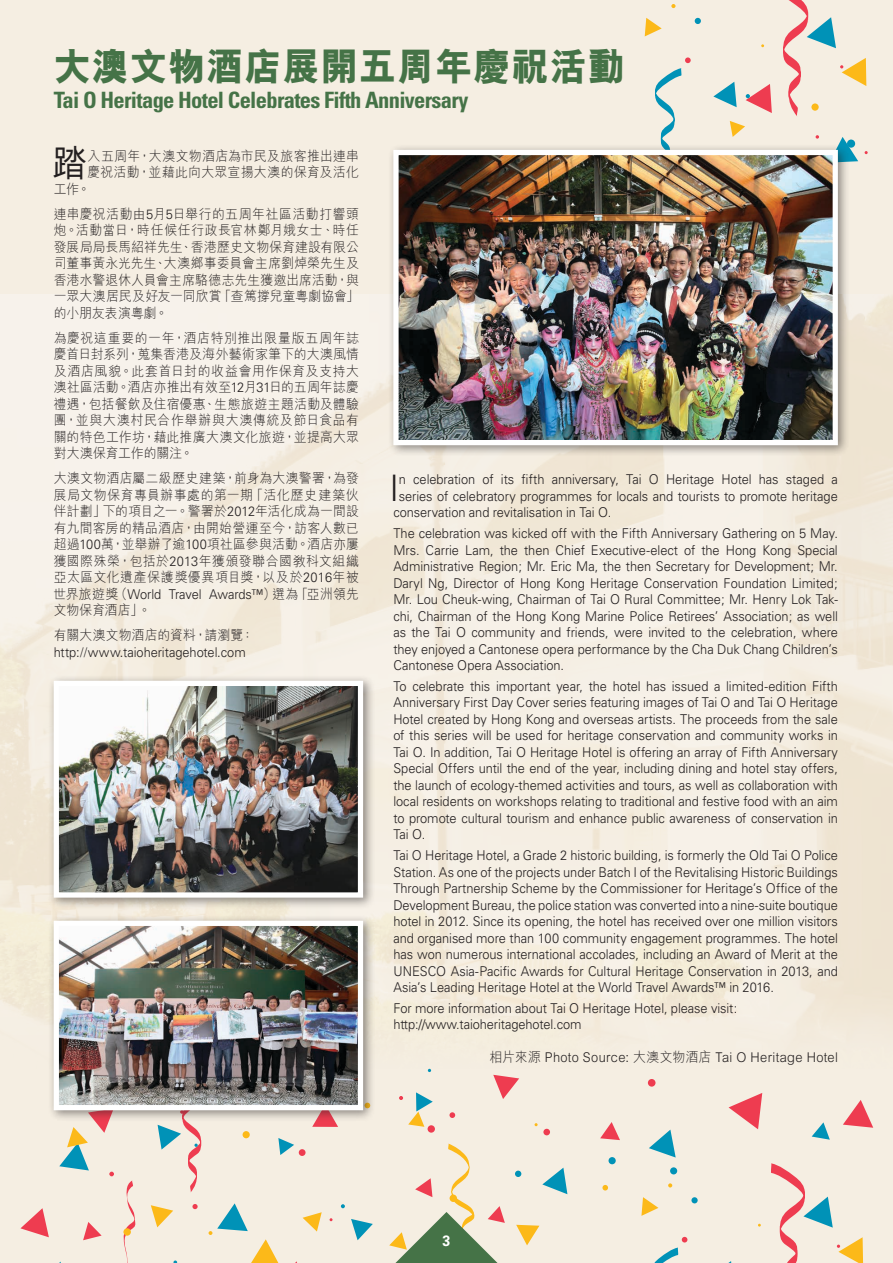
<style>
.page{position:relative;width:893px;height:1263px;background:#f5eee2}
.page>*{position:absolute;margin:0;border:0;box-sizing:border-box;transform-origin:0 0}
.t1{font:800 39px "M Hei";letter-spacing:.03em;color:#457347;scale:.95 1}
.t2{font:500 36.6px "M Hei";color:#231f20;scale:.95 1}
.t3{font:300 36.3px "Univers";color:#231f20;scale:.95 1}
.t4{font:700 condensed 22.5px "Univers LT Std";letter-spacing:-.03em;color:#457347}
.t5{font:700 15px "Univers";color:#fff;scale:.95 1}
.t6{font:300 13.5px/16.5px "Univers";letter-spacing:-.005em;color:#231f20;text-align:justify;scale:.95 1}
.t7{font:300 13.5px/16.5px "M Hei";letter-spacing:.025em;color:#231f20;text-align:justify;scale:.95 1}
.t8{font:300 13.5px/25px "M Hei";letter-spacing:.005em;color:#231f20;scale:.95 1}
.s1{font-family:"Univers"}
.s2{font-family:"M Hei"}
</style>
<div class="page">
<svg style="left:278px;top:1138px;width:16px;height:17px"></svg>
<svg style="left:649px;top:1129px;width:27px;height:28px"></svg>
<svg style="left:812px;top:1122px;width:18px;height:18px"></svg>
<svg style="left:83px;top:1222px;width:19px;height:18px"></svg>
<svg style="left:20px;top:1208px;width:29px;height:29px"></svg>
<svg style="left:312px;top:1123px;width:26px;height:4px"></svg>
<svg style="left:495px;top:1080px;width:23px;height:19px"></svg>
<svg style="left:600px;top:1122px;width:20px;height:18px"></svg>
<svg style="left:729px;top:1093px;width:33px;height:36px"></svg>
<svg style="left:843px;top:1100px;width:30px;height:28px"></svg>
<svg style="left:151px;top:1205px;width:22px;height:22px"></svg>
<svg style="left:641px;top:1197px;width:17px;height:19px"></svg>
<svg style="left:303px;top:1212px;width:19px;height:19px"></svg>
<svg style="left:123px;top:1180px;width:13px;height:83px"></svg>
<svg style="left:59px;top:1123px;width:55px;height:53px"></svg>
<svg style="left:192px;top:1204px;width:6px;height:5px"></svg>
<div style="left:299px;top:1149px;width:7px;height:7px;background:#ee3c50;border-radius:50%"></div>
<svg style="left:399px;top:1092px;width:34px;height:35px"></svg>
<div style="left:428px;top:1125px;width:7px;height:8px;background:#ee3c50;border-radius:50%"></div>
<svg style="left:449px;top:1112px;width:6px;height:6px"></svg>
<div style="left:543px;top:1129px;width:7px;height:6px;background:#ee3c50;border-radius:50%"></div>
<div style="left:648px;top:1079px;width:7px;height:8px;background:#ee3c50;border-radius:50%"></div>
<svg style="left:654px;top:1237px;width:33px;height:26px"></svg>
<svg style="left:771px;top:1163px;width:92px;height:100px"></svg>
<svg style="left:158px;top:1123px;width:44px;height:69px"></svg>
<svg style="left:341px;top:1204px;width:4px;height:4px"></svg>
<div style="left:608px;top:1157px;width:8px;height:7px;background:#0092b7;border-radius:50%"></div>
<div style="left:670px;top:1167px;width:7px;height:7px;background:#0092b7;border-radius:50%"></div>
<div style="left:691px;top:1197px;width:7px;height:6px;background:#0092b7;border-radius:50%"></div>
<div style="left:123px;top:1228px;width:8px;height:8px;background:#fcb919;border-radius:50%"></div>
<svg style="left:209px;top:1203px;width:69px;height:60px"></svg>
<div style="left:243px;top:1131px;width:7px;height:7px;background:#fcb919;border-radius:50%"></div>
<svg style="left:602px;top:1185px;width:6px;height:5px"></svg>
<svg style="left:668px;top:1183px;width:4px;height:4px"></svg>
<svg style="left:645px;top:18px;width:17px;height:18px"></svg>
<svg style="left:655px;top:57px;width:36px;height:87px"></svg>
<svg style="left:695px;top:18px;width:6px;height:6px"></svg>
<svg style="left:671px;top:4px;width:4px;height:4px"></svg>
<svg style="left:713px;top:0;width:155px;height:162px"></svg>
<div style="left:811px;top:103px;width:8px;height:8px;background:#fcb919;border-radius:50%"></div>
<img style="left:0;top:297px;width:893px;height:783px">
<div style="left:48px;top:675px;width:328px;height:235px;background:#231f20;opacity:.5"></div>
<img style="left:60px;top:687px;width:297px;height:205px">
<div style="left:54px;top:681px;width:309px;height:217px;border:5px solid #fff"></div>
<div style="left:387px;top:144px;width:463px;height:313px;background:#231f20;opacity:.5"></div>
<img style="left:399px;top:156px;width:433px;height:283px">
<div style="left:393px;top:150px;width:445px;height:295px;border:5px solid #fff"></div>
<div style="left:48px;top:915px;width:328px;height:208px;background:#231f20;opacity:.5"></div>
<img style="left:60px;top:927px;width:297px;height:177px">
<div style="left:54px;top:921px;width:309px;height:189px;border:5px solid #fff"></div>
<svg style="left:351px;top:1143px;width:216px;height:120px"></svg>
<h1 class="t1" style="left:54px;top:46px;width:603px">大澳文物酒店展開五周年慶祝活動</h1>
<h3 class="t4" style="left:54px;top:87px;width:416px">Tai O Heritage Hotel Celebrates Fifth Anniversary</h3>
<h2 class="t2" style="left:52px;top:144px;width:38px">踏</h2>
<p class="t7" style="left:88px;top:148px;width:287px">入五周年，大澳文物酒店為市民及旅客推出連串</p>
<p class="t7" style="left:88px;top:165px;width:287px">慶祝活動，並藉此向大眾宣揚大澳的保育及活化</p>
<p class="t7" style="left:54px;top:181px;width:40px">工作。</p>
<p class="t7" style="left:54px;top:206px;width:323px">連串慶祝活動由<span class="s1">5</span>月<span class="s1">5</span>日舉行的五周年社區活動打響頭炮。活動當日，時任候任行政長官林鄭月娥女士、時任發展局局長馬紹祥先生、香港歷史文物保育建設有限公司董事黃永光先生、大澳鄉事委員會主席劉焯榮先生及香港水警退休人員會主席駱德志先生獲邀出席活動，與一眾大澳居民及好友一同欣賞「查篤撐兒童粵劇協會」的小朋友表演粵劇。</p>
<p class="t7" style="left:54px;top:330px;width:323px">為慶祝這重要的一年，酒店特別推出限量版五周年誌慶首日封系列，蒐集香港及海外藝術家筆下的大澳風情及酒店風貌。此套首日封的收益會用作保育及支持大澳社區活動。酒店亦推出有效至<span class="s1">12</span>月<span class="s1">31</span>日的五周年誌慶禮遇，包括餐飲及住宿優惠、生態旅遊主題活動及體驗團，並與大澳村民合作舉辦與大澳傳統及節日食品有關的特色工作坊，藉此推廣大澳文化旅遊，並提高大眾對大澳保育工作的關注。</p>
<p class="t7" style="left:54px;top:470px;width:323px">大澳文物酒店屬二級歷史建築，前身為大澳警署，為發展局文物保育專員辦事處的第一期「活化歷史建築伙伴計劃」下的項目之一。警署於<span class="s1">2012</span>年活化成為一間設有九間客房的精品酒店，由開始營運至今，訪客人數已超過<span class="s1">100</span>萬，並舉辦了逾<span class="s1">100</span>項社區參與活動。酒店亦屢獲國際殊榮，包括於<span class="s1">2013</span>年獲頒發聯合國教科文組織亞太區文化遺產保護獎優異項目獎，以及於<span class="s1">2016</span>年被</p>
<p class="t6" style="left:54px;top:586px;width:323px"><span class="s2">世界旅遊獎（</span>World Travel Awards™<span class="s2">）選為「亞洲領先</span></p>
<p class="t8" style="left:54px;top:598px;width:212px">文物保育酒店」。<br>有關大澳文物酒店的資料，請瀏覽：</p>
<p class="t6" style="left:54px;top:644px;width:204px">http<span class="s2">://</span>www<span class="s2">.</span>taioheritagehotel<span class="s2">.</span>com</p>
<h3 class="t3" style="left:390px;top:466px;width:12px">I</h3>
<p class="t6" style="left:399px;top:471px;width:464px">n celebration of its fifth anniversary, Tai O Heritage Hotel has staged a</p>
<p class="t6" style="left:399px;top:488px;width:464px">series of celebratory programmes for locals and tourists to promote heritage</p>
<p class="t6" style="left:393px;top:504px;width:231px">conservation and revitalisation in Tai O.</p>
<p class="t6" style="left:393px;top:525px;width:469px">The celebration was kicked off with the Fifth Anniversary Gathering on 5 May.<br>Mrs. Carrie Lam, the then Chief Executive-elect of the Hong Kong Special Administrative Region; Mr. Eric Ma, the then Secretary for Development; Mr.<br>Daryl Ng, Director of Hong Kong Heritage Conservation Foundation Limited; Mr. Lou Cheuk-wing, Chairman of Tai O Rural Committee; Mr. Henry Lok Tak&shy;chi, Chairman of the Hong Kong Marine Police Retirees’ Association; as well as the Tai O community and friends, were invited to the celebration, where they enjoyed a Cantonese opera performance by the Cha Duk Chang Children’s Cantonese Opera Association.</p>
<p class="t6" style="left:393px;top:678px;width:469px">To celebrate this important year, the hotel has issued a limited-edition Fifth Anniversary First Day Cover series featuring images of Tai O and Tai O Heritage Hotel created by Hong Kong and overseas artists. The proceeds from the sale of this series will be used for heritage conservation and community works in Tai O. In addition, Tai O Heritage Hotel is offering an array of Fifth Anniversary Special Offers until the end of the year, including dining and hotel stay offers, the launch of ecology-themed activities and tours, as well as collaboration with local residents on workshops relating to traditional and festive food with an aim to promote cultural tourism and enhance public awareness of conservation in Tai O.</p>
<p class="t6" style="left:393px;top:847px;width:469px">Tai O Heritage Hotel, a Grade 2 historic building, is formerly the Old Tai O Police Station. As one of the projects under Batch I of the Revitalising Historic Buildings Through Partnership Scheme by the Commissioner for Heritage’s Office of the Development Bureau, the police station was converted into a nine-suite boutique hotel in 2012. Since its opening, the hotel has received over one million visitors and organised more than 100 community engagement programmes. The hotel has won numerous international accolades, including an Award of Merit at the UNESCO Asia-Pacific Awards for Cultural Heritage Conservation in 2013, and Asia’s Leading Heritage Hotel at the World Travel Awards™ in 2016.</p>
<p class="t6" style="left:393px;top:1000px;width:363px">For more information about Tai O Heritage Hotel, please visit: http://www.taioheritagehotel.com</p>
<p class="t7" style="left:490px;top:1049px;width:368px">相片來源 Photo Source: 大澳文物酒店 Tai O Heritage Hotel</p>
<p class="t5" style="left:442px;top:1232px;width:10px">3</p>
</div>
